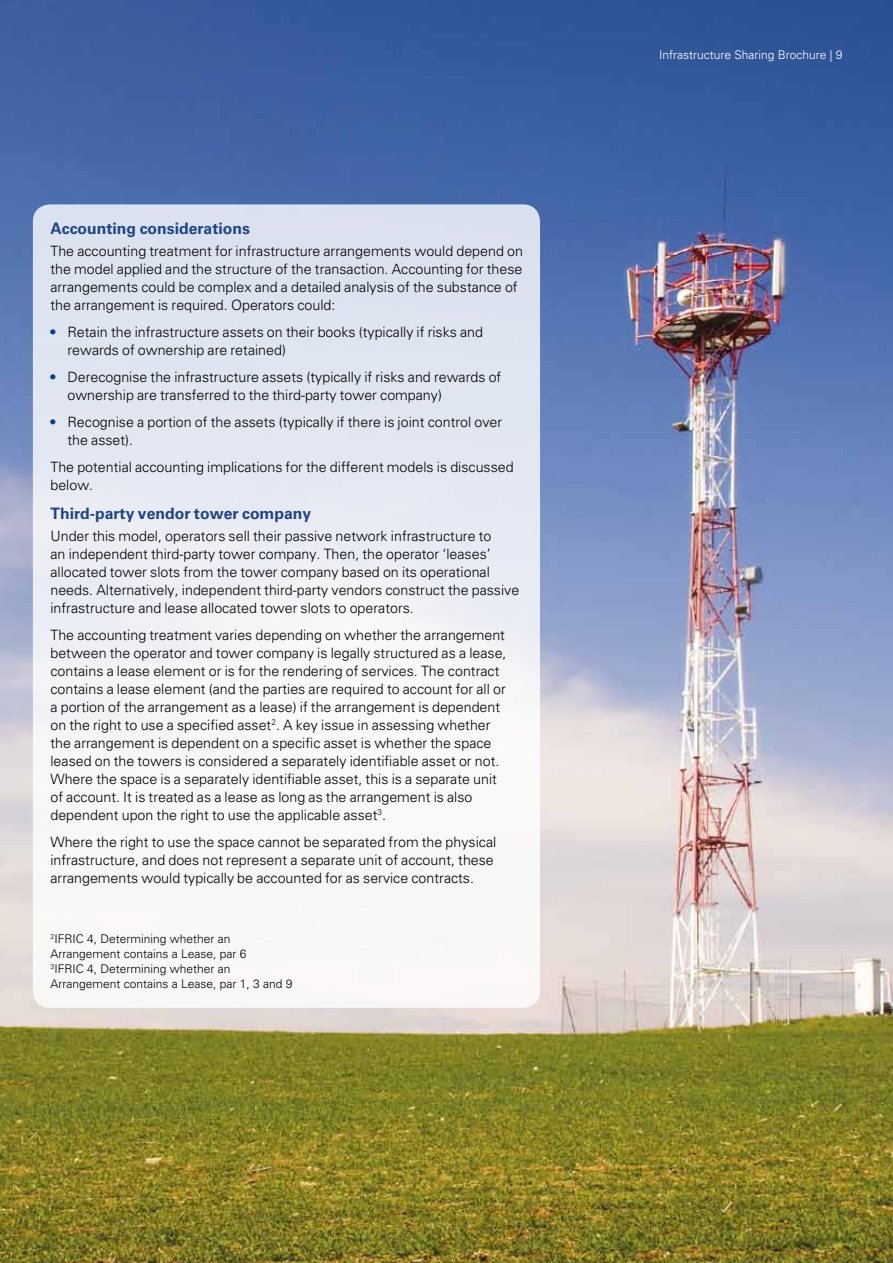
<style>
.page{position:relative;width:893px;height:1263px;background:#fff}
.page>*{position:absolute;margin:0;border:0;box-sizing:border-box;transform-origin:0 0}
.t1{font:700 15.75px "Univers LT Std";color:#1e4484}
.t2{font:300 14.25px/18px "Univers LT Std";color:#000}
.t3{font:300 12px/15px "Univers LT Std";color:#000}
.t4{font:300 12px "Univers LT Std";color:#fff}
.s1{font-weight:700;color:#023f87}
</style>
<div class="page">
<img style="left:0;top:0;width:893px;height:1263px">
<div style="left:33px;top:204px;width:507px;height:804px;background:linear-gradient(to bottom,#d9e1ef,#fffdfa);border-radius:17px"></div>
<p class="t1" style="left:50px;top:219px;width:201px">Accounting considerations</p>
<p class="t2" style="left:50px;top:242px;width:474px">The accounting treatment for infrastructure arrangements would depend on the model applied and the structure of the transaction. Accounting for these arrangements could be complex and a detailed analysis of the substance of the arrangement is required. Operators could:</p>
<p class="t2" style="left:67px;top:323px;width:417px;text-indent:-17px"><span class="s1">•</span> Retain the infrastructure assets on their books (typically if risks and rewards of ownership are retained)</p>
<p class="t2" style="left:67px;top:368px;width:435px;text-indent:-17px"><span class="s1">•</span> Derecognise the infrastructure assets (typically if risks and rewards of ownership are transferred to the third-party tower company)</p>
<p class="t2" style="left:67px;top:413px;width:436px;text-indent:-17px"><span class="s1">•</span> Recognise a portion of the assets (typically if there is joint control over the asset).</p>
<p class="t2" style="left:50px;top:458px;width:465px">The potential accounting implications for the different models is discussed below.</p>
<p class="t1" style="left:50px;top:504px;width:262px">Third-party vendor tower company</p>
<p class="t2" style="left:50px;top:527px;width:470px">Under this model, operators sell their passive network infrastructure to<br>an independent third-party tower company. Then, the operator ‘leases’ allocated tower slots from the tower company based on its operational needs. Alternatively, independent third-party vendors construct the passive infrastructure and lease allocated tower slots to operators.</p>
<p class="t2" style="left:50px;top:626px;width:458px">The accounting treatment varies depending on whether the arrangement between the operator and tower company is legally structured as a lease, contains a lease element or is for the rendering of services. The contract contains a lease element (and the parties are required to account for all or a portion of the arrangement as a lease) if the arrangement is dependent on the right to use a specified asset<sup>2</sup>. A key issue in assessing whether the arrangement is dependent on a specific asset is whether the space leased on the towers is considered a separately identifiable asset or not.<br>Where the space is a separately identifiable asset, this is a separate unit of account. It is treated as a lease as long as the arrangement is also dependent upon the right to use the applicable asset<sup>3</sup>.</p>
<p class="t2" style="left:50px;top:833px;width:447px">Where the right to use the space cannot be separated from the physical infrastructure, and does not represent a separate unit of account, these arrangements would typically be accounted for as service contracts.</p>
<p class="t3" style="left:50px;top:931px;width:244px"><sup>2</sup>IFRIC 4, Determining whether an Arrangement contains a Lease, par 6<br><sup>3</sup>IFRIC 4, Determining whether an Arrangement contains a Lease, par 1, 3 and 9</p>
<p class="t4" style="left:659px;top:48px;width:185px">Infrastructure Sharing Brochure | 9</p>
</div>
